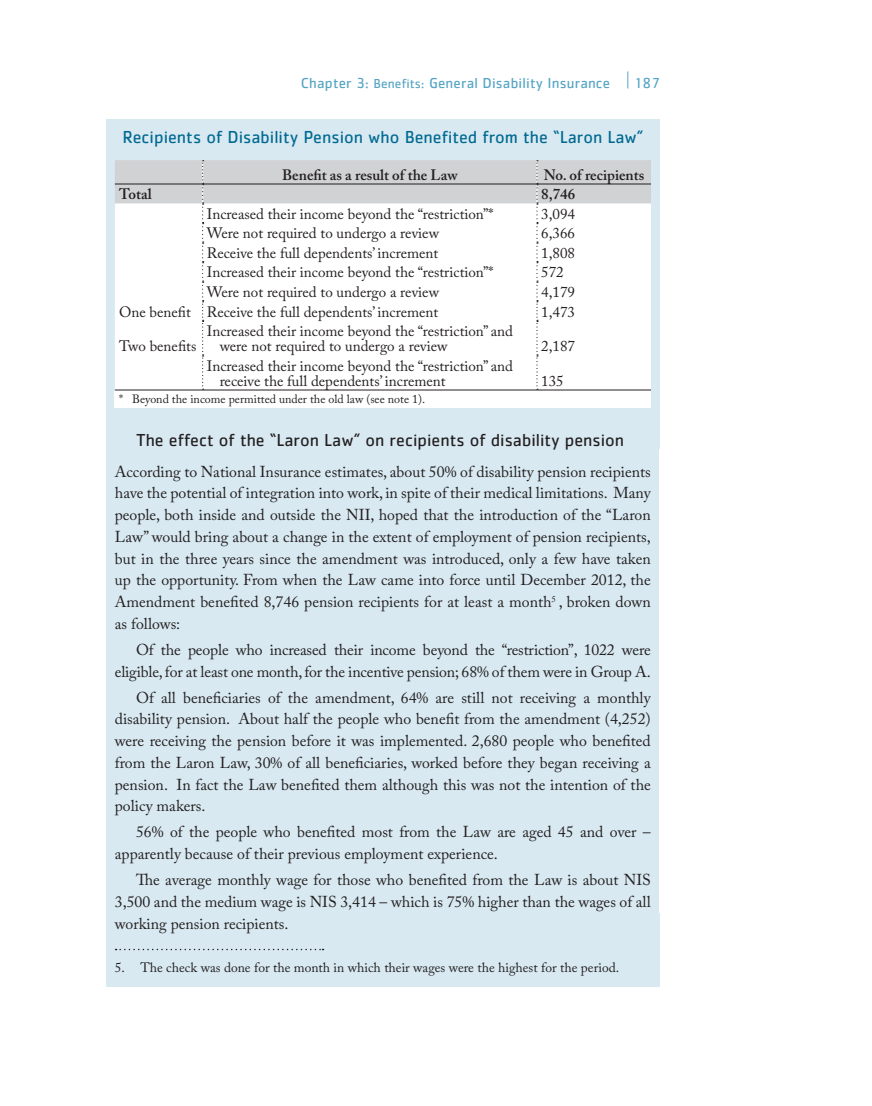
<style>
.page{position:relative;width:872px;height:1106px;background:#fff}
.page>*{position:absolute;margin:0;border:0;box-sizing:border-box;transform-origin:0 0}
.t1{font:18px "Cachet Std";color:#006991}
.t2{font:18px "Cachet Std";color:#231f20}
.t3{font:15.75px/21.8px "Adobe Caslon Pro";color:#231f20;text-align:justify}
.t4{font:15px/15px "Adobe Caslon Pro";color:#231f20}
.t5{font:600 15px "Adobe Caslon Pro";color:#231f20}
.t6{font:15px "Cachet Std";letter-spacing:.01em;color:#56a5c4}
.t7{font:13.5px "Adobe Caslon Pro";color:#231f20}
.t8{font:12px "Adobe Caslon Pro";color:#231f20}
.s1{font-size:13.5px}
</style>
<div class="page">
<svg style="left:627px;top:71px;width:1px;height:17px"></svg>
<div style="left:106px;top:913px;width:553px;height:73px;background:#d8e9f1"></div>
<div style="left:107px;top:119px;width:553px;height:330px;background:#d8e9f1"></div>
<svg style="left:116px;top:948px;width:207px;height:2px"></svg>
<div style="left:106px;top:425px;width:553px;height:514px;background:#d8e9f1"></div>
<div style="left:115px;top:390px;width:536px;height:17px;background:#fff"></div>
<svg style="left:115px;top:160px;width:536px;height:230px;background:#f5f5f5"></svg>
<hr style="left:115px;top:184px;width:88px;height:1px;background:#231f20">
<hr style="left:203px;top:184px;width:334px;height:1px;background:#231f20">
<hr style="left:537px;top:184px;width:114px;height:1px;background:#231f20">
<hr style="left:115px;top:390px;width:88px;height:1px;background:#231f20">
<hr style="left:203px;top:390px;width:334px;height:1px;background:#231f20">
<hr style="left:537px;top:390px;width:114px;height:1px;background:#231f20">
<p class="t6" style="left:301px;top:75px;width:311px">Chapter 3: <span class="s1">Benefits:</span> General Disability Insurance</p>
<p class="t6" style="left:633px;top:74px;width:28px">187</p>
<p class="t1" style="left:122px;top:127px;width:522px">Recipients of Disability Pension who Benefited from the “Laron Law”</p>
<p class="t5" style="left:282px;top:166px;width:177px">Benefit as a result of the Law</p>
<p class="t5" style="left:543px;top:166px;width:102px">No. of recipients</p>
<p class="t5" style="left:119px;top:185px;width:34px">Total</p>
<p class="t5" style="left:541px;top:185px;width:36px">8,746</p>
<p class="t4" style="left:207px;top:206px;width:288px">Increased their income beyond the “restriction”*</p>
<p class="t4" style="left:541px;top:206px;width:35px">3,094</p>
<p class="t4" style="left:207px;top:226px;width:234px">Were not required to undergo a review</p>
<p class="t4" style="left:541px;top:226px;width:35px">6,366</p>
<p class="t4" style="left:207px;top:245px;width:233px">Receive the full dependents’ increment</p>
<p class="t4" style="left:541px;top:245px;width:35px">1,808</p>
<p class="t4" style="left:119px;top:304px;width:73px">One benefit</p>
<p class="t4" style="left:119px;top:338px;width:79px">Two benefits</p>
<p class="t4" style="left:207px;top:265px;width:288px">Increased their income beyond the “restriction”*</p>
<p class="t4" style="left:541px;top:265px;width:24px">572</p>
<p class="t4" style="left:207px;top:284px;width:234px">Were not required to undergo a review</p>
<p class="t4" style="left:541px;top:284px;width:35px">4,179</p>
<p class="t4" style="left:207px;top:304px;width:233px">Receive the full dependents’ increment</p>
<p class="t4" style="left:541px;top:304px;width:35px">1,473</p>
<p class="t4" style="left:220px;top:323px;width:295px;text-indent:-13px">Increased their income beyond the “restriction” and were not required to undergo a review</p>
<p class="t4" style="left:220px;top:358px;width:295px;text-indent:-13px">Increased their income beyond the “restriction” and receive the full dependents’ increment</p>
<p class="t4" style="left:541px;top:338px;width:35px">2,187</p>
<p class="t4" style="left:541px;top:373px;width:24px">135</p>
<p class="t8" style="left:119px;top:392px;width:308px">* Beyond the income permitted under the old law (see note 1).</p>
<p class="t2" style="left:136px;top:430px;width:489px">The effect of the “Laron Law” on recipients of disability pension</p>
<p class="t3" style="left:115px;top:460px;width:537px">According to National Insurance estimates, about 50% of disability pension recipients have the potential of integration into work, in spite of their medical limitations. Many people, both inside and outside the NII, hoped that the introduction of the “Laron Law” would bring about a change in the extent of employment of pension recipients, but in the three years since the amendment was introduced, only a few have taken up the opportunity. From when the Law came into force until December 2012, the Amendment benefited 8,746 pension recipients for at least a month<sup>5</sup> , broken down as follows:</p>
<p class="t3" style="left:115px;top:638px;width:537px;text-align:right">Of the people who increased their income beyond the “restriction”, 1022 were eligible, for at least one month, for the incentive pension; 68% of them were in Group A.</p>
<p class="t3" style="left:115px;top:686px;width:537px;text-indent:21px">Of all beneficiaries of the amendment, 64% are still not receiving a monthly disability pension. About half the people who benefit from the amendment (4,252) were receiving the pension before it was implemented. 2,680 people who benefited from the Laron Law, 30% of all beneficiaries, worked before they began receiving a pension. In fact the Law benefited them although this was not the intention of the policy makers.</p>
<p class="t3" style="left:115px;top:821px;width:537px;text-indent:21px">56% of the people who benefited most from the Law are aged 45 and over – apparently because of their previous employment experience.</p>
<p class="t3" style="left:115px;top:869px;width:537px;text-indent:21px">The average monthly wage for those who benefited from the Law is about NIS 3,500 and the medium wage is NIS 3,414 – which is 75% higher than the wages of all working pension recipients.</p>
<p class="t7" style="left:115px;top:959px;width:506px">5. The check was done for the month in which their wages were the highest for the period.</p>
</div>
